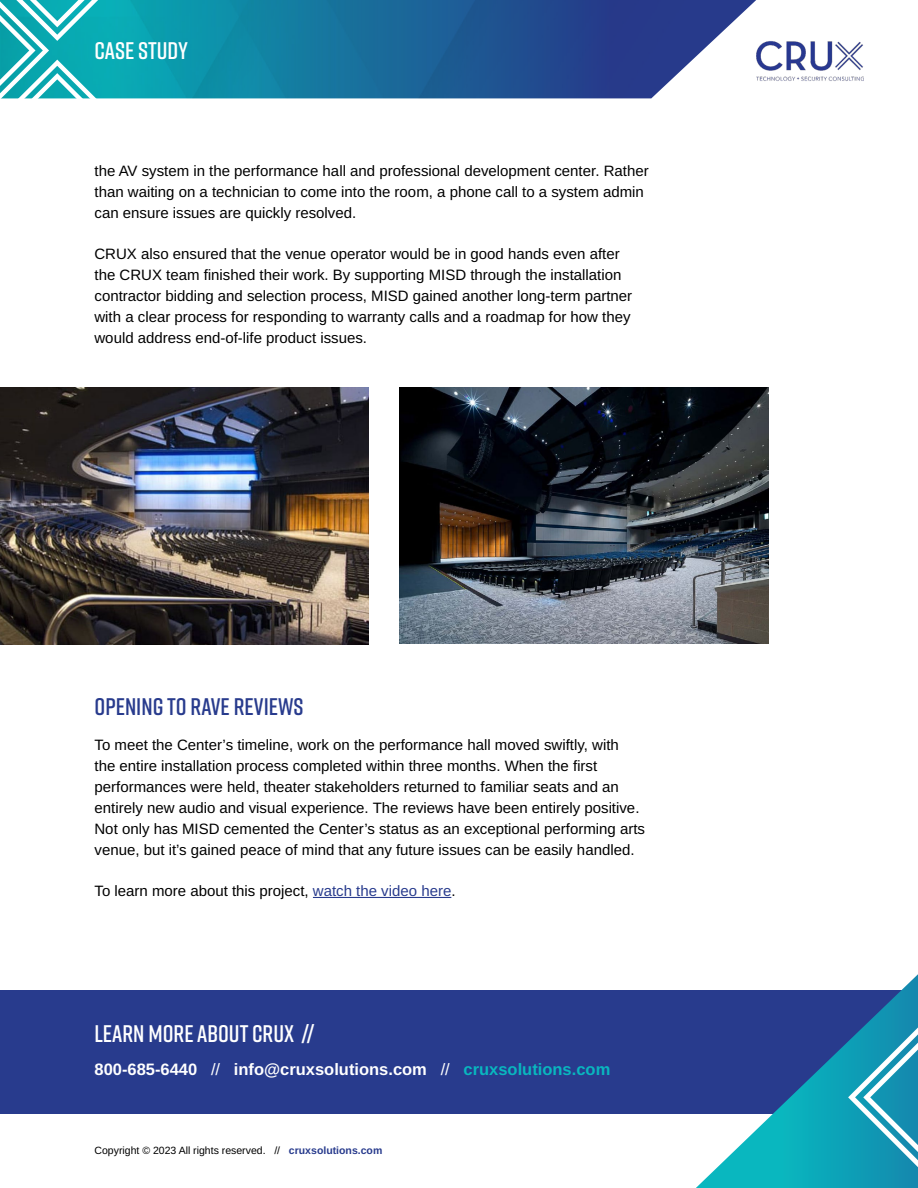
<style>
.page{position:relative;width:918px;height:1188px;background:#fff}
.page>*{position:absolute;margin:0;border:0;box-sizing:border-box;transform-origin:0 0}
.t1{font:600 24px "Rift";color:#fff}
.t2{font:600 24px "Rift";color:#283b8d}
.t3{font:700 16.5px "Arimo";color:#fff}
.t4{font:15px/21px "Arimo";color:#000}
.t5{font:10.5px "Arimo";color:#000}
.s1{color:#283b8d}
.s2{font-weight:400}
.s3{color:#09b7bf}
.s4{font-weight:700;color:#283b8d}
</style>
<div class="page">
<hr style="left:313px;top:897px;width:138px;height:1px;background:#283b8d">
<svg style="left:98px;top:0;width:658px;height:98px;background:#2b75a2"></svg>
<svg style="left:0;top:0;width:98px;height:99px"></svg>
<img style="left:756px;top:41px;width:108px;height:40px">
<img style="left:0;top:388px;width:368px;height:256px">
<img style="left:400px;top:388px;width:368px;height:256px">
<div style="left:0;top:990px;width:918px;height:123px;background:#283b8d"></div>
<svg style="left:696px;top:974px;width:222px;height:214px"></svg>
<svg style="left:848px;top:1027px;width:70px;height:140px;background:#38a4be"></svg>
<h1 class="t1" style="left:94px;top:34px;width:95px">CASE STUDY</h1>
<p class="t4" style="left:94px;top:160px;width:556px">the AV system in the performance hall and professional development center. Rather than waiting on a technician to come into the room, a phone call to a system admin can ensure issues are quickly resolved.</p>
<p class="t4" style="left:94px;top:243px;width:539px">CRUX also ensured that the venue operator would be in good hands even after the CRUX team finished their work. By supporting MISD through the installation contractor bidding and selection process, MISD gained another long-term partner with a clear process for responding to warranty calls and a roadmap for how they would address end-of-life product issues.</p>
<h1 class="t2" style="left:94px;top:690px;width:210px">OPENING TO RAVE REVIEWS</h1>
<p class="t4" style="left:94px;top:734px;width:552px">To meet the Center’s timeline, work on the performance hall moved swiftly, with<br>the entire installation process completed within three months. When the first performances were held, theater stakeholders returned to familiar seats and an entirely new audio and visual experience. The reviews have been entirely positive.<br>Not only has MISD cemented the Center’s status as an exceptional performing arts venue, but it’s gained peace of mind that any future issues can be easily handled.</p>
<p class="t4" style="left:94px;top:880px;width:363px">To learn more about this project, <span class="s1">watch the video here</span>.</p>
<h1 class="t1" style="left:94px;top:1016px;width:221px">LEARN MORE ABOUT CRUX //</h1>
<p class="t3" style="left:94px;top:1058px;width:517px">800-685-6440 <span class="s2">//</span> info@cruxsolutions.com <span class="s2">//</span> <span class="s3">cruxsolutions.com</span></p>
<p class="t5" style="left:94px;top:1143px;width:289px">Copyright © 2023 All rights reserved. // <span class="s4">cruxsolutions.com</span></p>
</div>
